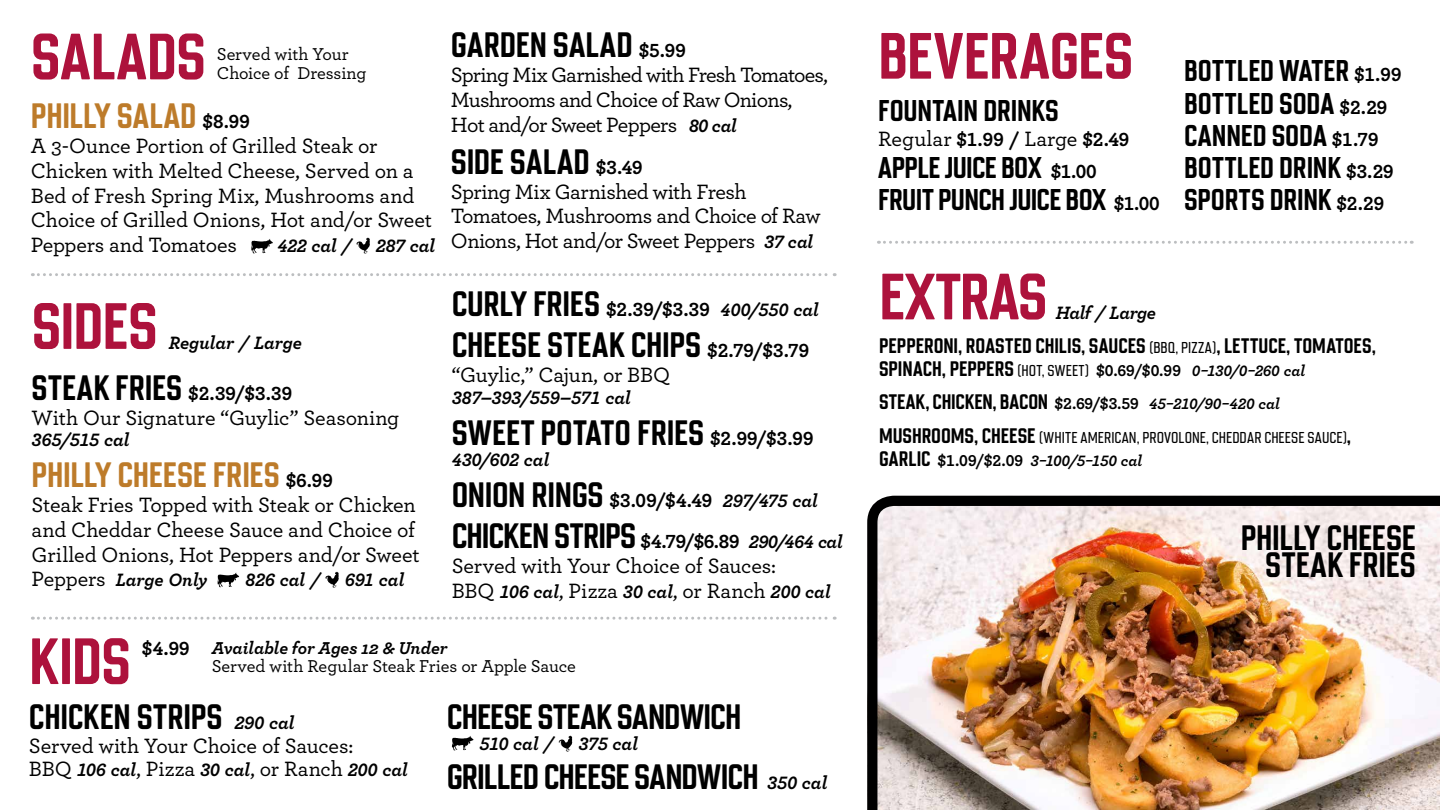
<style>
.page{position:relative;width:1440px;height:810px;background:#fff}
.page>*{position:absolute;margin:0;border:0;box-sizing:border-box;transform-origin:0 0}
.t1{font:700 65.25px "Chromoxome Pro";letter-spacing:-.005em;color:#ad123c}
.t2{font:700 35.25px/27.8px "Chromoxome Pro";letter-spacing:-.01em;color:#000;text-align:right}
.t3{font:700 35.25px "Chromoxome Pro";letter-spacing:-.005em;color:#bd7b2a}
.t4{font:700 30px/32.2px "Chromoxome Pro";letter-spacing:-.01em;color:#000}
.t5{font:500 21.75px/24.8px "Archer";letter-spacing:-.015em;color:#000}
.t6{font:500 21.75px/24.8px "Archer";letter-spacing:-.035em;color:#000}
.t7{font:700 21px/22.5px "Chromoxome Pro";color:#000}
.t8{font:700 19.88px "Archer";color:#000}
.t9{font:italic 700 18.75px "Archer";letter-spacing:-.005em;color:#000}
.t10{font:italic 700 18.75px "Archer";letter-spacing:-.025em;color:#000}
.t11{font:500 18px/19.5px "Archer";letter-spacing:-.005em;color:#000}
.t12{font:italic 700 18px "Archer";letter-spacing:-.005em;color:#000}
.t13{font:500 15.75px "Chromoxome Pro";letter-spacing:.005em;color:#000}
.t14{font:italic 700 15.75px "Archer";letter-spacing:-.005em;color:#000}
.s1{font-family:"Archer";font-size:19.88px;color:#000}
.s2{font-family:"Chromoxome Pro";font-size:35.25px}
.s3{font-weight:500;font-style:normal;font-size:21.75px}
.s4{font-family:"Archer";font-size:19.88px}
.s5{font-weight:700;font-style:italic;font-size:18.75px}
.s6{font-style:italic;font-size:18.75px}
.s7{font-family:"Archer";font-style:italic;font-size:18.75px}
.s8{font-weight:700;font-size:19.88px}
.s9{font-weight:500;font-size:15.75px}
.s10{font-family:"Archer";font-size:16.5px}
.s11{font-family:"Archer";font-style:italic;font-size:15.75px}
.s12{font-weight:700;font-size:21px}
.s13{font-family:"Chromoxome Pro";font-style:normal;font-size:21px}
.s14{font-style:normal;font-size:16.5px}
</style>
<div class="page">
<svg style="left:217px;top:573px;width:22px;height:14px"></svg>
<svg style="left:325px;top:572px;width:14px;height:16px"></svg>
<svg style="left:251px;top:239px;width:22px;height:14px"></svg>
<svg style="left:356px;top:237px;width:14px;height:17px"></svg>
<svg style="left:452px;top:736px;width:22px;height:14px"></svg>
<svg style="left:559px;top:735px;width:13px;height:17px"></svg>
<svg style="left:32px;top:273px;width:803px;height:3px"></svg>
<svg style="left:878px;top:241px;width:534px;height:3px"></svg>
<svg style="left:32px;top:617px;width:803px;height:3px"></svg>
<img style="left:867px;top:495px;width:573px;height:315px">
<h1 class="t1" style="left:31px;top:19px;width:177px">SALADS</h1>
<p class="t11" style="left:217px;top:43px;width:151px">Served with Your<br>Choice of Dressing</p>
<h2 class="t3" style="left:31px;top:96px;width:221px">PHILLY SALAD <span class="s1">$8.99</span></h2>
<p class="t5" style="left:31px;top:132px;width:403px">A 3-Ounce Portion of Grilled Steak or Chicken with Melted Cheese, Served on a Bed of Fresh Spring Mix, Mushrooms and Choice of Grilled Onions, Hot and/or Sweet Peppers and Tomatoes</p>
<p class="t9" style="left:277px;top:231px;width:76px">422 cal /</p>
<p class="t9" style="left:376px;top:231px;width:61px">287 cal</p>
<h1 class="t1" style="left:32px;top:288px;width:128px">SIDES</h1>
<p class="t9" style="left:169px;top:328px;width:135px">Regular / Large</p>
<p class="t8" style="left:32px;top:378px;width:262px"><span class="s2">STEAK FRIES</span> $2.39/$3.39</p>
<p class="t5" style="left:32px;top:404px;width:369px">With Our Signature “Guylic” Seasoning</p>
<p class="t9" style="left:32px;top:425px;width:100px">365/515 cal</p>
<h2 class="t3" style="left:32px;top:455px;width:303px">PHILLY CHEESE FRIES <span class="s1">$6.99</span></h2>
<p class="t5" style="left:32px;top:491px;width:390px">Steak Fries Topped with Steak or Chicken and Cheddar Cheese Sauce and Choice of<br>Grilled Onions, Hot Peppers and/or Sweet</p>
<p class="t9" style="left:32px;top:565px;width:177px"><span class="s3">Peppers</span> Large Only</p>
<p class="t9" style="left:245px;top:565px;width:77px">826 cal /</p>
<p class="t9" style="left:345px;top:565px;width:61px">691 cal</p>
<h2 class="t2" style="left:451px;top:32px;width:237px">GARDEN SALAD <span class="s4">$5.99</span></h2>
<p class="t6" style="left:451px;top:61px;width:378px">Spring Mix Garnished with Fresh Tomatoes,<br>Mushrooms and Choice of Raw Onions,<br>Hot and/or Sweet Peppers <span class="s5">80 cal</span></p>
<h2 class="t2" style="left:451px;top:148px;width:193px">SIDE SALAD <span class="s4">$3.49</span></h2>
<p class="t5" style="left:451px;top:178px;width:371px">Spring Mix Garnished with Fresh<br>Tomatoes, Mushrooms and Choice of Raw<br>Onions, Hot and/or Sweet Peppers <span class="s5">37 cal</span></p>
<p class="t8" style="left:452px;top:294px;width:369px"><span class="s2">CURLY FRIES</span> $2.39/$3.39 <span class="s6">400/550 cal</span></p>
<h2 class="t2" style="left:452px;top:332px;width:359px">CHEESE STEAK CHIPS <span class="s4">$2.79/$3.79</span></h2>
<p class="t5" style="left:452px;top:361px;width:220px">“Guylic,” Cajun, or BBQ</p>
<p class="t9" style="left:452px;top:383px;width:181px">387–393/559–571 cal</p>
<h2 class="t2" style="left:452px;top:419px;width:363px">SWEET POTATO FRIES <span class="s4">$2.99/$3.99</span></h2>
<p class="t9" style="left:452px;top:445px;width:99px">430/602 cal</p>
<p class="t8" style="left:452px;top:485px;width:368px"><span class="s2">ONION RINGS</span> $3.09/$4.49 <span class="s6">297/475 cal</span></p>
<h2 class="t2" style="left:452px;top:523px;width:393px">CHICKEN STRIPS <span class="s4">$4.79/$6.89</span> <span class="s7">290/464 cal</span></h2>
<p class="t5" style="left:452px;top:552px;width:381px">Served with Your Choice of Sauces:<br>BBQ <span class="s5">106 cal</span>, Pizza <span class="s5">30 cal</span>, or Ranch <span class="s5">200 cal</span></p>
<h1 class="t1" style="left:29px;top:623px;width:103px">KIDS</h1>
<p class="t8" style="left:142px;top:632px;width:49px">$4.99</p>
<p class="t12" style="left:212px;top:634px;width:237px">Available for Ages 12 &amp; Under</p>
<p class="t11" style="left:212px;top:656px;width:366px">Served with Regular Steak Fries or Apple Sauce</p>
<h2 class="t2" style="left:29px;top:703px;width:267px">CHICKEN STRIPS <span class="s7">290 cal</span></h2>
<p class="t5" style="left:29px;top:733px;width:381px;line-height:23.2px">Served with Your Choice of Sauces:<br>BBQ <span class="s5">106 cal</span>, Pizza <span class="s5">30 cal</span>, or Ranch <span class="s5">200 cal</span></p>
<h2 class="t2" style="left:447px;top:703px;width:296px">CHEESE STEAK SANDWICH</h2>
<p class="t9" style="left:480px;top:729px;width:76px">510 cal /</p>
<p class="t9" style="left:578px;top:729px;width:61px">375 cal</p>
<h2 class="t2" style="left:447px;top:763px;width:382px">GRILLED CHEESE SANDWICH <span class="s7">350 cal</span></h2>
<h1 class="t1" style="left:878px;top:18px;width:257px">BEVERAGES</h1>
<h3 class="t4" style="left:878px;top:95px;width:182px">FOUNTAIN DRINKS</h3>
<p class="t5" style="left:878px;top:125px;width:253px">Regular <span class="s8">$1.99 /</span> Large <span class="s8">$2.49</span></p>
<h3 class="t4" style="left:878px;top:152px;width:283px">APPLE JUICE BOX <span class="s4">$1.00<br></span>FRUIT PUNCH JUICE BOX <span class="s4">$1.00</span></h3>
<h3 class="t4" style="left:1184px;top:55px;width:219px">BOTTLED WATER <span class="s4">$1.99<br></span>BOTTLED SODA <span class="s4">$2.29<br></span>CANNED SODA <span class="s4">$1.79<br></span>BOTTLED DRINK <span class="s4">$3.29<br></span>SPORTS DRINK <span class="s4">$2.29</span></h3>
<h1 class="t1" style="left:879px;top:259px;width:170px">EXTRAS</h1>
<p class="t10" style="left:1056px;top:298px;width:102px">Half / Large</p>
<p class="t7" style="left:879px;top:335px;width:498px">PEPPERONI, ROASTED CHILIS, SAUCES <span class="s9">(BBQ, PIZZA)</span>, LETTUCE, TOMATOES,<br>SPINACH, PEPPERS <span class="s9">(HOT, SWEET)</span> <span class="s10">$0.69/$0.99</span> <span class="s11">0-130/0-260 cal</span></p>
<p class="t7" style="left:879px;top:391px;width:402px">STEAK, CHICKEN, BACON <span class="s10">$2.69/$3.59</span> <span class="s11">45-210/90-420 cal</span></p>
<p class="t13" style="left:879px;top:429px;width:473px"><span class="s12">MUSHROOMS, CHEESE</span> (WHITE AMERICAN, PROVOLONE, CHEDDAR CHEESE SAUCE)<span class="s12">,</span></p>
<p class="t14" style="left:879px;top:448px;width:265px"><span class="s13">GARLIC</span> <span class="s14">$1.09/$2.09</span> 3-100/5-150 cal</p>
<h2 class="t2" style="left:1241px;top:524px;width:177px">PHILLY CHEESE<br>STEAK FRIES</h2>
</div>
